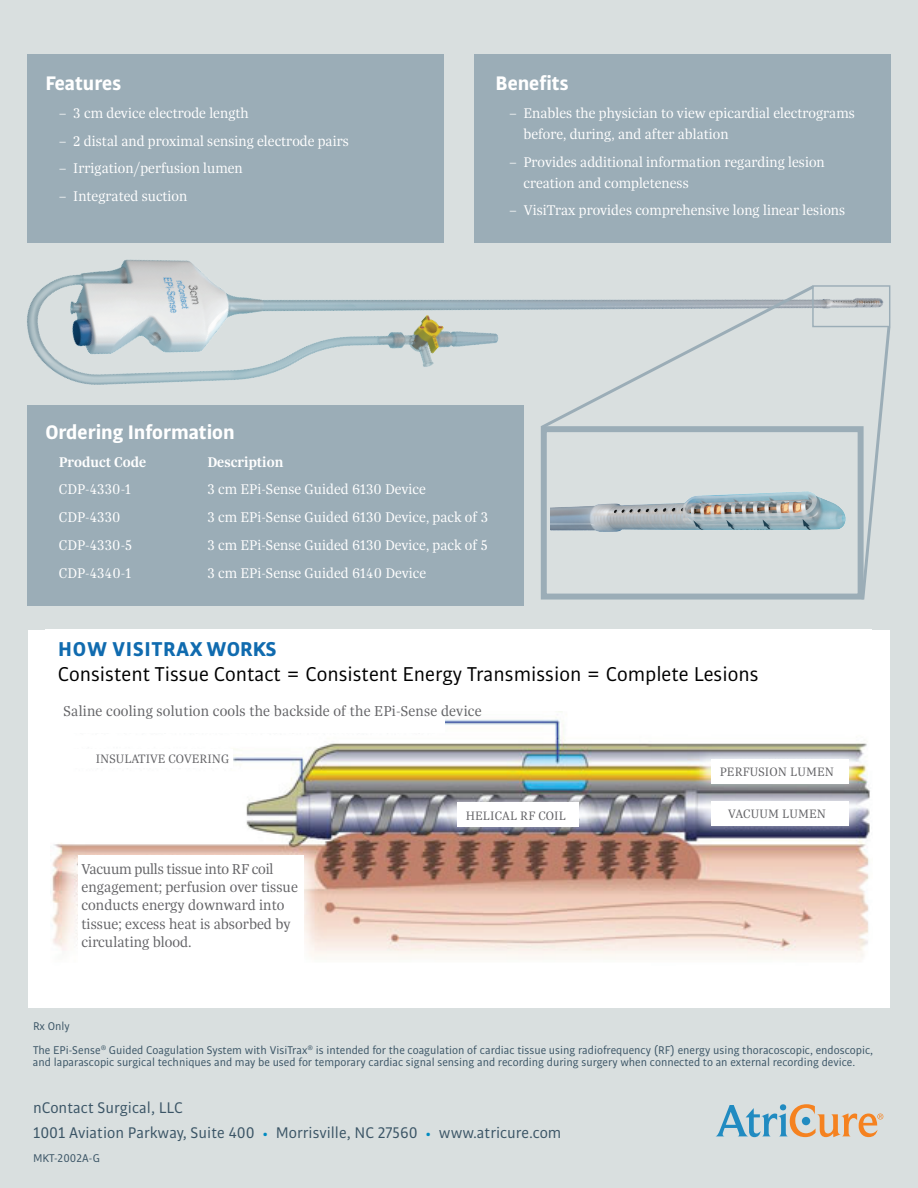
<style>
.page{position:relative;width:918px;height:1188px;background:#d9dfdf}
.page>*{position:absolute;margin:0;border:0;box-sizing:border-box;transform-origin:0 0}
.t1{font:21.45px "Bulo";color:#000}
.t2{font:700 21.45px "Bulo";letter-spacing:.04em;color:#106baf}
.t3{font:700 21px "Bulo";color:#fff}
.t4{font:16.5px/25.5px "Bulo";color:#3b5566}
.t5{font:300 15.3px/18.3px "Trola";color:#636366}
.t6{font:300 15px/21px "Trola";color:#fff}
.t7{font:600 15px "Trola";color:#fff}
.t8{font:300 13.05px "Trola";letter-spacing:.01em;color:#636366}
.t9{font:12px/24px "Bulo";color:#3b5566}
.s1{color:#008bc1}
</style>
<div class="page">
<div style="left:28px;top:630px;width:862px;height:378px;background:#fff"></div>
<svg style="left:716px;top:1104px;width:167px;height:33px"></svg>
<img style="left:50px;top:863px;width:819px;height:94px">
<div style="left:78px;top:855px;width:225px;height:119px;background:#fff"></div>
<img style="left:27px;top:54px;width:864px;height:809px">
<div style="left:541px;top:426px;width:323px;height:174px;border:6px solid #9badb7"></div>
<img style="left:550px;top:429px;width:302px;height:171px">
<div style="left:812px;top:285px;width:78px;height:42px;border:1px solid #9badb7"></div>
<svg style="left:537px;top:283px;width:280px;height:149px"></svg>
<svg style="left:860px;top:324px;width:31px;height:279px"></svg>
<h2 class="t3" style="left:45px;top:70px;width:77px">Features</h2>
<p class="t6" style="left:59px;top:102px;width:191px">– 3 cm device electrode length</p>
<p class="t6" style="left:59px;top:130px;width:292px">– 2 distal and proximal sensing electrode pairs</p>
<p class="t6" style="left:59px;top:158px;width:186px">– Irrigation/perfusion lumen</p>
<p class="t6" style="left:59px;top:185px;width:130px">– Integrated suction</p>
<h2 class="t3" style="left:496px;top:70px;width:74px">Benefits</h2>
<p class="t6" style="left:524px;top:102px;width:333px;text-indent:-14px">– Enables the physician to view epicardial electrograms before, during, and after ablation</p>
<p class="t6" style="left:524px;top:151px;width:303px;text-indent:-14px">– Provides additional information regarding lesion creation and completeness</p>
<p class="t6" style="left:509px;top:200px;width:338px">– VisiTrax provides comprehensive long linear lesions</p>
<h2 class="t3" style="left:45px;top:418px;width:191px">Ordering Information</h2>
<p class="t7" style="left:59px;top:452px;width:89px">Product Code</p>
<p class="t7" style="left:207px;top:452px;width:78px">Description</p>
<p class="t6" style="left:59px;top:478px;width:74px">CDP-4330-1</p>
<p class="t6" style="left:207px;top:478px;width:220px">3 cm EPi-Sense Guided 6130 Device</p>
<p class="t6" style="left:59px;top:506px;width:63px">CDP-4330</p>
<p class="t6" style="left:207px;top:506px;width:283px">3 cm EPi-Sense Guided 6130 Device, pack of 3</p>
<p class="t6" style="left:59px;top:534px;width:75px">CDP-4330-5</p>
<p class="t6" style="left:207px;top:534px;width:282px">3 cm EPi-Sense Guided 6130 Device, pack of 5</p>
<p class="t6" style="left:59px;top:562px;width:74px">CDP-4340-1</p>
<p class="t6" style="left:207px;top:562px;width:220px">3 cm EPi-Sense Guided 6140 Device</p>
<h1 class="t2" style="left:58px;top:635px;width:220px">HOW VISITRAX WORKS</h1>
<h1 class="t1" style="left:58px;top:660px;width:702px">Consistent Tissue Contact = Consistent Energy Transmission = Complete Lesions</h1>
<p class="t5" style="left:64px;top:701px;width:420px">Saline cooling solution cools the backside of the EPi-Sense device</p>
<p class="t8" style="left:96px;top:750px;width:135px">INSULATIVE COVERING</p>
<p class="t8" style="left:720px;top:764px;width:116px">PERFUSION LUMEN</p>
<p class="t5" style="left:82px;top:859px;width:218px">Vacuum pulls tissue into RF coil engagement; perfusion over tissue conducts energy downward into tissue; excess heat is absorbed by circulating blood.</p>
<p class="t8" style="left:466px;top:807px;width:102px">HELICAL RF COIL</p>
<p class="t8" style="left:728px;top:805px;width:100px">VACUUM LUMEN</p>
<p class="t9" style="left:33px;top:1014px;width:842px">Rx Only<br>The EPi-Sense<sup>®</sup> Guided Coagulation System with VisiTrax<sup>®</sup> is intended for the coagulation of cardiac tissue using radiofrequency (RF) energy using thoracoscopic, endoscopic,</p>
<p class="t9" style="left:33px;top:1050px;width:824px">and laparascopic surgical techniques and may be used for temporary cardiac signal sensing and recording during surgery when connected to an external recording device.</p>
<p class="t4" style="left:33px;top:1094px;width:530px">nContact Surgical, LLC<br>1001 Aviation Parkway, Suite 400 <span class="s1">•</span> Morrisville, NC 27560 <span class="s1">•</span> www.atricure.com</p>
<p class="t9" style="left:33px;top:1146px;width:68px">MKT-2002A-G</p>
</div>
